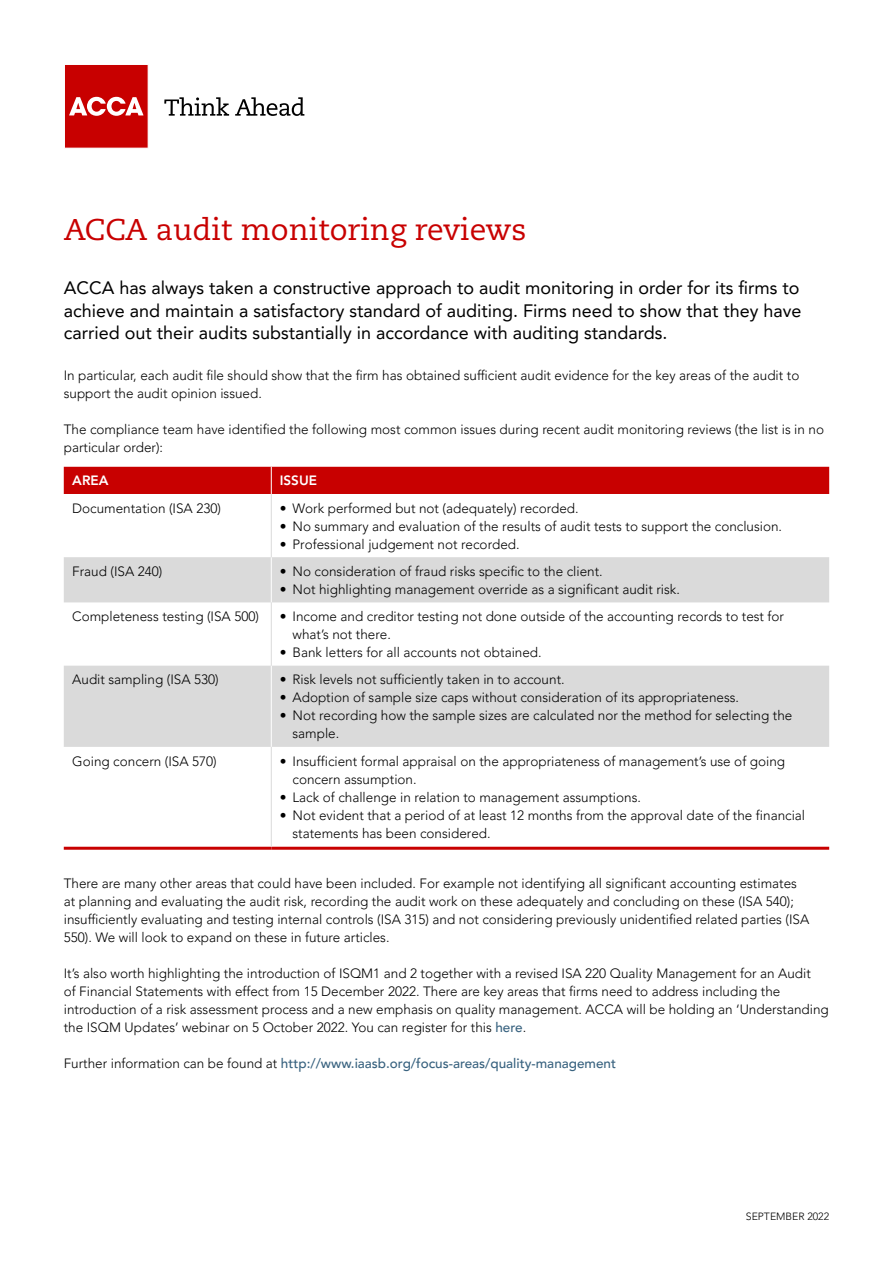
<style>
.page{position:relative;width:893px;height:1263px;background:#fff}
.page>*{position:absolute;margin:0;border:0;box-sizing:border-box;transform-origin:0 0}
.t1{font:30px "Caecilia LT Std";color:#c80000}
.t2{font:18px/22.5px "Avenir LT Pro";color:#000;text-align:justify}
.t3{font:300 13.5px/18px "Avenir LT Pro";color:#000}
.t4{font:500 13.5px "Avenir LT Pro";color:#38627f}
.t5{font:800 13.5px "Avenir LT Pro";color:#fff}
.t6{font:300 10.5px "Avenir LT Pro";color:#000}
.s1{font-weight:500;color:#38627f}
.s2{font-weight:300;color:#000}
</style>
<div class="page">
<svg style="left:65px;top:65px;width:84px;height:84px;background:#cf2020"></svg>
<svg style="left:164px;top:97px;width:65px;height:19px"></svg>
<svg style="left:235px;top:97px;width:69px;height:19px"></svg>
<svg style="left:64px;top:557px;width:765px;height:190px;fill:#dadada"></svg>
<hr style="left:64px;top:847px;width:207px;height:3px;background:#c80000">
<hr style="left:271px;top:847px;width:558px;height:3px;background:#c80000">
<div style="left:64px;top:467px;width:765px;height:27px;background:#c80000"></div>
<hr style="left:271px;top:557px;width:1px;height:45px;background:#fff">
<hr style="left:271px;top:666px;width:1px;height:81px;background:#fff">
<hr style="left:271px;top:494px;width:1px;height:63px;background:#dadada">
<hr style="left:271px;top:747px;width:1px;height:100px;background:#dadada">
<hr style="left:271px;top:602px;width:1px;height:64px;background:#dadada">
<h1 class="t1" style="left:64px;top:212px;width:464px">ACCA audit monitoring reviews</h1>
<p class="t2" style="left:64px;top:277px;width:739px">ACCA has always taken a constructive approach to audit monitoring in order for its firms to achieve and maintain a satisfactory standard of auditing. Firms need to show that they have carried out their audits substantially in accordance with auditing standards.</p>
<p class="t3" style="left:64px;top:366px;width:737px">In particular, each audit file should show that the firm has obtained sufficient audit evidence for the key areas of the audit to support the audit opinion issued.</p>
<p class="t3" style="left:64px;top:420px;width:762px">The compliance team have identified the following most common issues during recent audit monitoring reviews (the list is in no particular order):</p>
<p class="t5" style="left:72px;top:473px;width:38px">AREA</p>
<p class="t5" style="left:280px;top:473px;width:39px">ISSUE</p>
<p class="t3" style="left:72px;top:499px;width:150px">Documentation (ISA 230)</p>
<p class="t3" style="left:280px;top:499px;width:300px">• Work performed but not (adequately) recorded.</p>
<p class="t3" style="left:280px;top:517px;width:504px">• No summary and evaluation of the results of audit tests to support the conclusion.</p>
<p class="t3" style="left:280px;top:535px;width:241px">• Professional judgement not recorded.</p>
<p class="t3" style="left:280px;top:562px;width:324px">• No consideration of fraud risks specific to the client.</p>
<p class="t3" style="left:280px;top:580px;width:402px">• Not highlighting management override as a significant audit risk.</p>
<p class="t3" style="left:293px;top:607px;width:493px;text-indent:-13px">• Income and creditor testing not done outside of the accounting records to test for what’s not there.</p>
<p class="t3" style="left:280px;top:643px;width:263px">• Bank letters for all accounts not obtained.</p>
<p class="t3" style="left:280px;top:671px;width:286px">• Risk levels not sufficiently taken in to account.</p>
<p class="t3" style="left:280px;top:689px;width:461px">• Adoption of sample size caps without consideration of its appropriateness.</p>
<p class="t3" style="left:293px;top:707px;width:501px;text-indent:-13px">• Not recording how the sample sizes are calculated nor the method for selecting the sample.</p>
<p class="t3" style="left:293px;top:752px;width:494px;text-indent:-13px">• Insufficient formal appraisal on the appropriateness of management’s use of going concern assumption.</p>
<p class="t3" style="left:280px;top:788px;width:363px">• Lack of challenge in relation to management assumptions.</p>
<p class="t3" style="left:293px;top:806px;width:514px;text-indent:-13px">• Not evident that a period of at least 12 months from the approval date of the financial statements has been considered.</p>
<p class="t3" style="left:64px;top:874px;width:747px">There are many other areas that could have been included. For example not identifying all significant accounting estimates at planning and evaluating the audit risk, recording the audit work on these adequately and concluding on these (ISA 540); insufficiently evaluating and testing internal controls (ISA 315) and not considering previously unidentified related parties (ISA 550). We will look to expand on these in future articles.</p>
<p class="t3" style="left:64px;top:964px;width:766px">It’s also worth highlighting the introduction of ISQM1 and 2 together with a revised ISA 220 Quality Management for an Audit<br>of Financial Statements with effect from 15 December 2022. There are key areas that firms need to address including the introduction of a risk assessment process and a new emphasis on quality management. ACCA will be holding an ‘Understanding the ISQM Updates’ webinar on 5 October 2022. You can register for this <span class="s1">here</span>.</p>
<p class="t4" style="left:64px;top:1055px;width:554px"><span class="s2">Further information can be found at</span> http://www.iaasb.org/focus-areas/quality-management</p>
<p class="t3" style="left:72px;top:562px;width:92px">Fraud (ISA 240)</p>
<p class="t3" style="left:72px;top:607px;width:188px">Completeness testing (ISA 500)</p>
<p class="t3" style="left:72px;top:671px;width:148px">Audit sampling (ISA 530)</p>
<p class="t3" style="left:72px;top:752px;width:146px">Going concern (ISA 570)</p>
<p class="t6" style="left:746px;top:1210px;width:85px">SEPTEMBER 2022</p>
</div>
